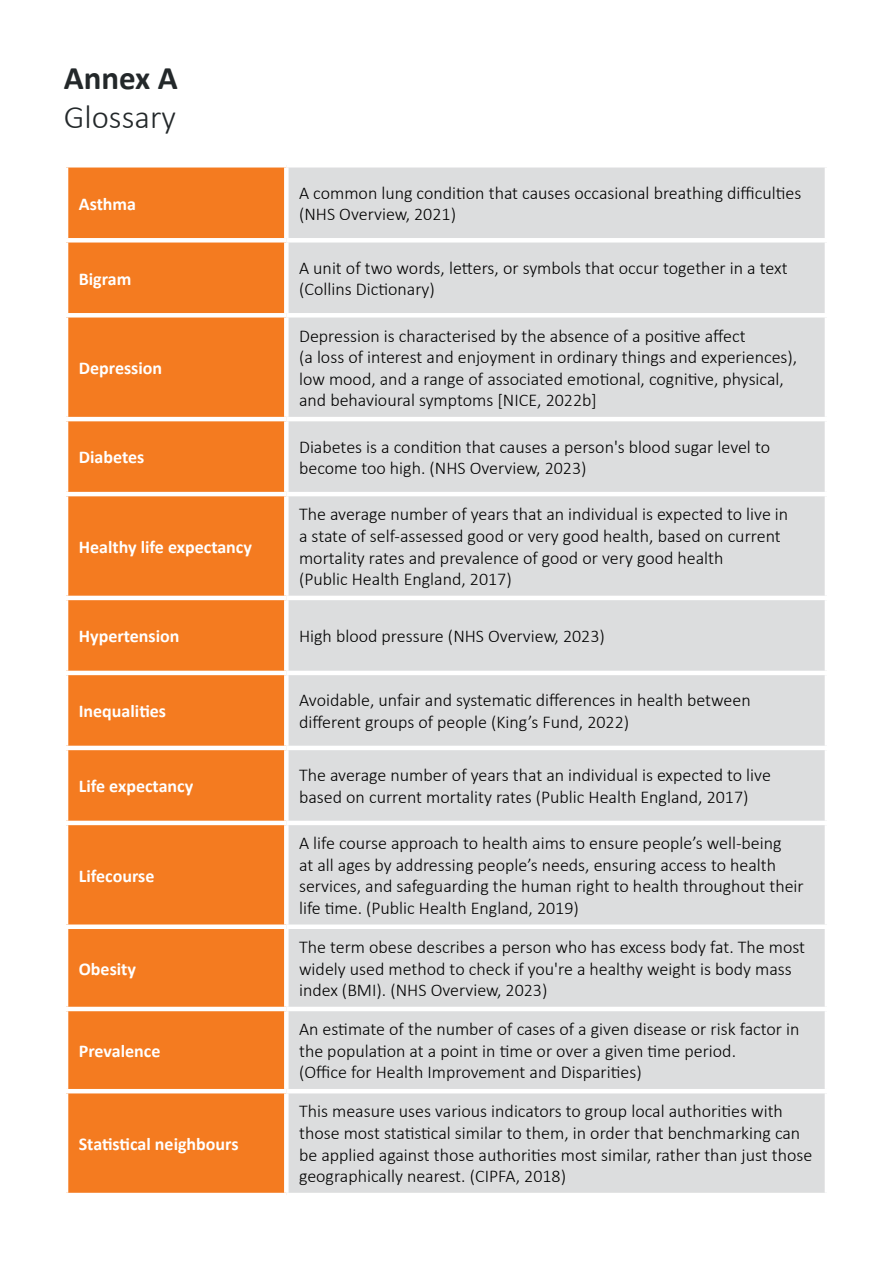
<style>
.page{position:relative;width:893px;height:1263px;background:#fff}
.page>*{position:absolute;margin:0;border:0;box-sizing:border-box;transform-origin:0 0}
.t1{font:300 33px "Calibri";color:#23282a}
.t2{font:700 33px "Calibri";color:#23282a}
.t3{font:300 18px/21.6px "Calibri";color:#000}
.t4{font:700 18px "Calibri";color:#fff}
</style>
<div class="page">
<div style="left:68px;top:168px;width:216px;height:1025px;background:#f47b20"></div>
<div style="left:289px;top:168px;width:536px;height:1025px;background:#dcddde"></div>
<hr style="left:64px;top:238px;width:222px;height:4px;background:#fff">
<hr style="left:286px;top:238px;width:543px;height:4px;background:#fff">
<hr style="left:64px;top:313px;width:222px;height:4px;background:#fff">
<hr style="left:286px;top:313px;width:543px;height:4px;background:#fff">
<hr style="left:64px;top:417px;width:222px;height:4px;background:#fff">
<hr style="left:286px;top:417px;width:543px;height:4px;background:#fff">
<hr style="left:64px;top:492px;width:222px;height:4px;background:#fff">
<hr style="left:286px;top:492px;width:543px;height:4px;background:#fff">
<hr style="left:64px;top:596px;width:222px;height:4px;background:#fff">
<hr style="left:286px;top:596px;width:543px;height:4px;background:#fff">
<hr style="left:64px;top:671px;width:222px;height:4px;background:#fff">
<hr style="left:286px;top:671px;width:543px;height:4px;background:#fff">
<hr style="left:64px;top:746px;width:222px;height:4px;background:#fff">
<hr style="left:286px;top:746px;width:543px;height:4px;background:#fff">
<hr style="left:64px;top:821px;width:222px;height:4px;background:#fff">
<hr style="left:286px;top:821px;width:543px;height:4px;background:#fff">
<div style="left:64px;top:924px;width:222px;height:5px;background:#fff"></div>
<div style="left:286px;top:924px;width:543px;height:5px;background:#fff"></div>
<hr style="left:64px;top:1007px;width:222px;height:4px;background:#fff">
<hr style="left:286px;top:1007px;width:543px;height:4px;background:#fff">
<hr style="left:64px;top:1089px;width:222px;height:4px;background:#fff">
<hr style="left:286px;top:1089px;width:543px;height:4px;background:#fff">
<h1 class="t2" style="left:64px;top:56px;width:116px">Annex A</h1>
<h1 class="t1" style="left:64px;top:97px;width:114px">Glossary</h1>
<p class="t4" style="left:79px;top:192px;width:59px">Asthma</p>
<p class="t3" style="left:299px;top:182px;width:504px">A common lung condition that causes occasional breathing difficulties (NHS Overview, 2021)</p>
<p class="t4" style="left:79px;top:267px;width:54px">Bigram</p>
<p class="t3" style="left:299px;top:257px;width:490px">A unit of two words, letters, or symbols that occur together in a text (Collins Dictionary)</p>
<p class="t4" style="left:79px;top:356px;width:85px">Depression</p>
<p class="t3" style="left:299px;top:325px;width:500px">Depression is characterised by the absence of a positive affect<br>(a loss of interest and enjoyment in ordinary things and experiences), low mood, and a range of associated emotional, cognitive, physical, and behavioural symptoms [NICE, 2022b]</p>
<p class="t4" style="left:79px;top:446px;width:67px">Diabetes</p>
<p class="t3" style="left:299px;top:436px;width:473px">Diabetes is a condition that causes a person's blood sugar level to become too high. (NHS Overview, 2023)</p>
<p class="t4" style="left:79px;top:535px;width:175px">Healthy life expectancy</p>
<p class="t3" style="left:299px;top:503px;width:491px">The average number of years that an individual is expected to live in a state of self-assessed good or very good health, based on current mortality rates and prevalence of good or very good health<br>(Public Health England, 2017)</p>
<p class="t4" style="left:79px;top:625px;width:102px">Hypertension</p>
<p class="t3" style="left:299px;top:625px;width:307px">High blood pressure (NHS Overview, 2023)</p>
<p class="t4" style="left:79px;top:700px;width:89px">Inequalities</p>
<p class="t3" style="left:299px;top:689px;width:453px">Avoidable, unfair and systematic differences in health between different groups of people (King’s Fund, 2022)</p>
<p class="t4" style="left:79px;top:775px;width:116px">Life expectancy</p>
<p class="t3" style="left:299px;top:764px;width:473px">The average number of years that an individual is expected to live based on current mortality rates (Public Health England, 2017)</p>
<p class="t4" style="left:79px;top:864px;width:77px">Lifecourse</p>
<p class="t4" style="left:79px;top:957px;width:59px">Obesity</p>
<p class="t4" style="left:79px;top:1039px;width:83px">Prevalence</p>
<p class="t4" style="left:79px;top:1132px;width:161px">Statistical neighbours</p>
<p class="t3" style="left:299px;top:832px;width:506px">A life course approach to health aims to ensure people’s well-being<br>at all ages by addressing people’s needs, ensuring access to health services, and safeguarding the human right to health throughout their life time. (Public Health England, 2019)</p>
<p class="t3" style="left:299px;top:936px;width:508px">The term obese describes a person who has excess body fat. The most widely used method to check if you're a healthy weight is body mass index (BMI). (NHS Overview, 2023)</p>
<p class="t3" style="left:299px;top:1018px;width:502px">An estimate of the number of cases of a given disease or risk factor in the population at a point in time or over a given time period.<br>(Office for Health Improvement and Disparities)</p>
<p class="t3" style="left:299px;top:1100px;width:515px">This measure uses various indicators to group local authorities with those most statistical similar to them, in order that benchmarking can be applied against those authorities most similar, rather than just those geographically nearest. (CIPFA, 2018)</p>
</div>
